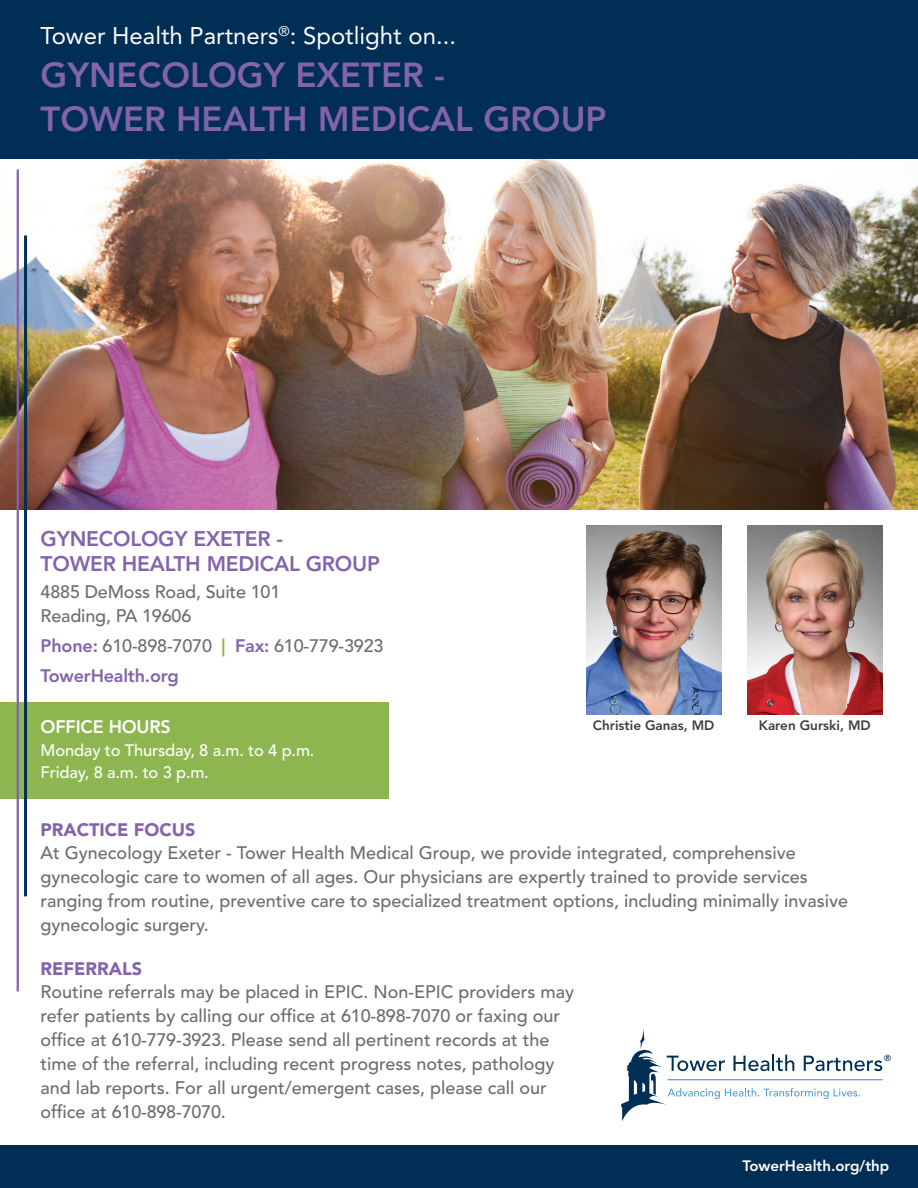
<style>
.page{position:relative;width:918px;height:1188px;background:#fff}
.page>*{position:absolute;margin:0;border:0;box-sizing:border-box;transform-origin:0 0}
.t1{font:800 34.5px/43.5px "Avenir LT Std";color:#8363ab}
.t2{font:24px "Avenir LT Std";color:#fff}
.t3{font:800 21px/25.2px "Avenir LT Std";letter-spacing:-.01em;color:#8363ab}
.t4{font:500 18px/24px "Avenir LT Std";color:#6c6d70}
.t5{font:800 18px/30px "Avenir LT Std";letter-spacing:-.01em;color:#8363ab}
.t6{font:900 18px "Avenir LT Std";color:#8363ab}
.t7{font:800 18px "Avenir LT Std";letter-spacing:-.01em;color:#fff}
.t8{font:500 16.5px/22.5px "Avenir LT Std";letter-spacing:-.01em;color:#fff}
.t9{font:800 15px "Avenir LT Std";color:#fff}
.t10{font:800 13.5px "Avenir LT Std";color:#3e3e3f}
.t11{font:500 8.7px "Avenir LT Std";color:#002e54}
.s1{font-weight:500;color:#6c6d70}
.s2{color:#8db650}
</style>
<div class="page">
<img style="left:0;top:159px;width:918px;height:351px">
<div style="left:0;top:1145px;width:918px;height:43px;background:#002e54"></div>
<div style="left:0;top:0;width:918px;height:159px;background:#002e54"></div>
<div style="left:0;top:703px;width:388px;height:96px;background:#8db650"></div>
<img style="left:747px;top:526px;width:135px;height:189px">
<img style="left:586px;top:526px;width:135px;height:189px">
<hr style="left:667px;top:1079px;width:216px;height:1px;background:#4aa3d5">
<svg style="left:621px;top:1029px;width:261px;height:92px"></svg>
<hr style="left:24px;top:235px;width:3px;height:661px;background:#002e54">
<hr style="left:17px;top:169px;width:2px;height:822px;background:#8363ab">
<h2 class="t2" style="left:41px;top:22px;width:417px">Tower Health Partners<sup>®</sup>: Spotlight on...</h2>
<h1 class="t1" style="left:41px;top:54px;width:568px">GYNECOLOGY EXETER -<br>TOWER HEALTH MEDICAL GROUP</h1>
<p class="t3" style="left:41px;top:526px;width:341px">GYNECOLOGY EXETER -<br>TOWER HEALTH MEDICAL GROUP</p>
<p class="t4" style="left:41px;top:580px;width:241px">4885 DeMoss Road, Suite 101<br>Reading, PA 19606</p>
<p class="t5" style="left:41px;top:631px;width:345px">Phone: <span class="s1">610-898-7070</span> <span class="s2">|</span> Fax: <span class="s1">610-779-3923<br></span>TowerHealth.org</p>
<p class="t7" style="left:41px;top:716px;width:132px">OFFICE HOURS</p>
<p class="t8" style="left:41px;top:739px;width:275px">Monday to Thursday, 8 a.m. to 4 p.m.<br>Friday, 8 a.m. to 3 p.m.</p>
<p class="t10" style="left:593px;top:718px;width:123px">Christie Ganas, MD</p>
<p class="t10" style="left:759px;top:718px;width:113px">Karen Gurski, MD</p>
<p class="t6" style="left:41px;top:819px;width:156px">PRACTICE FOCUS</p>
<p class="t4" style="left:41px;top:841px;width:809px">At Gynecology Exeter - Tower Health Medical Group, we provide integrated, comprehensive gynecologic care to women of all ages. Our physicians are expertly trained to provide services ranging from routine, preventive care to specialized treatment options, including minimally invasive gynecologic surgery.</p>
<p class="t6" style="left:41px;top:958px;width:103px">REFERRALS</p>
<p class="t4" style="left:41px;top:980px;width:535px">Routine referrals may be placed in EPIC. Non-EPIC providers may refer patients by calling our office at 610-898-7070 or faxing our office at 610-779-3923. Please send all pertinent records at the time of the referral, including recent progress notes, pathology and lab reports. For all urgent/emergent cases, please call our office at 610-898-7070.</p>
<p class="t11" style="left:884px;top:1053px;width:8px">®</p>
<p class="t9" style="left:742px;top:1157px;width:148px">TowerHealth.org/thp</p>
</div>
